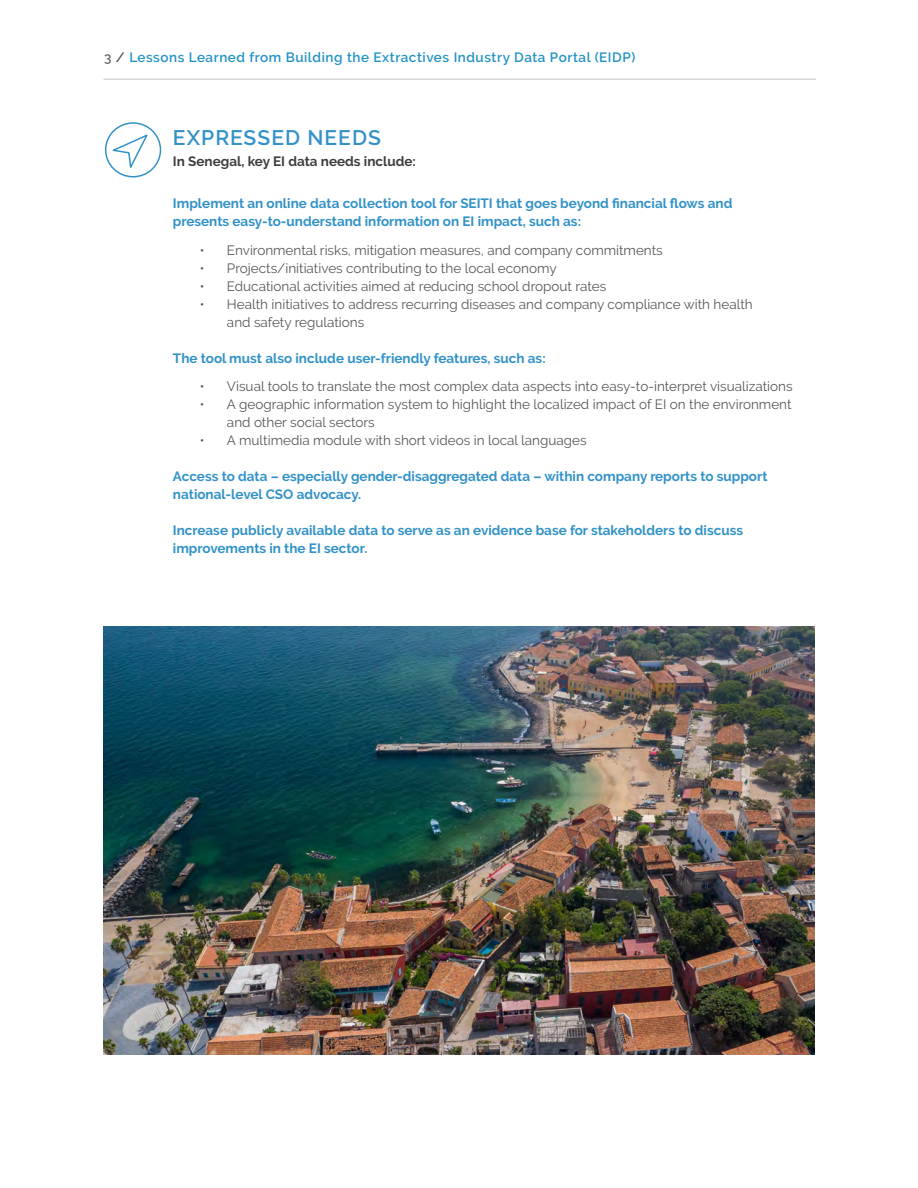
<style>
.page{position:relative;width:918px;height:1188px;background:#fff}
.page>*{position:absolute;margin:0;border:0;box-sizing:border-box;transform-origin:0 0}
.H--3{font:600 21px "Raleway";letter-spacing:.05em;color:#3292c8}
.t1{font:13.5px/18px "Raleway";color:#57585a}
.Body-1{font:700 13.5px/18px "Raleway";color:#3292c8}
.t2{font:600 13.5px "Raleway";letter-spacing:.04em;color:#2092c5}
.Body-1-2{font:700 13.5px "Raleway";color:#3e3e3f}
.s1{color:#6c6d70}
.s2{color:#57585a}
</style>
<div class="page">
<hr style="left:104px;top:79px;width:712px;height:1px;background:#c7c8ca">
<svg style="left:108px;top:132px;width:42px;height:40px"></svg>
<div style="left:105px;top:122px;width:56px;height:56px;border:2px solid #3292c8;border-radius:50%"></div>
<img style="left:103px;top:626px;width:712px;height:428px">
<p class="t2" style="left:104px;top:50px;width:533px"><span class="s1">3</span> <span class="s2">/</span> Lessons Learned from Building the Extractives Industry Data Portal (EIDP)</p>
<p class="H--3" style="left:173px;top:126px;width:209px">EXPRESSED NEEDS</p>
<p class="Body-1-2" style="left:173px;top:153px;width:244px">In Senegal, key EI data needs include:</p>
<p class="Body-1" style="left:173px;top:194px;width:561px">Implement an online data collection tool for SEITI that goes beyond financial flows and presents easy-to-understand information on EI impact, such as:</p>
<p class="t1" style="left:200px;top:241px;width:464px">• Environmental risks, mitigation measures, and company commitments</p>
<p class="t1" style="left:200px;top:259px;width:358px">• Projects/initiatives contributing to the local economy</p>
<p class="t1" style="left:200px;top:277px;width:408px">• Educational activities aimed at reducing school dropout rates</p>
<p class="t1" style="left:227px;top:295px;width:527px;text-indent:-27px">• Health initiatives to address recurring diseases and company compliance with health and safety regulations</p>
<p class="Body-1" style="left:173px;top:349px;width:374px">The tool must also include user-friendly features, such as:</p>
<p class="t1" style="left:200px;top:377px;width:594px">• Visual tools to translate the most complex data aspects into easy-to-interpret visualizations</p>
<p class="t1" style="left:227px;top:395px;width:566px;text-indent:-27px">• A geographic information system to highlight the localized impact of EI on the environment and other social sectors</p>
<p class="t1" style="left:200px;top:431px;width:388px">• A multimedia module with short videos in local languages</p>
<p class="Body-1" style="left:173px;top:467px;width:596px">Access to data – especially gender-disaggregated data – within company reports to support national-level CSO advocacy.</p>
<p class="Body-1" style="left:173px;top:521px;width:572px">Increase publicly available data to serve as an evidence base for stakeholders to discuss improvements in the EI sector.</p>
</div>
